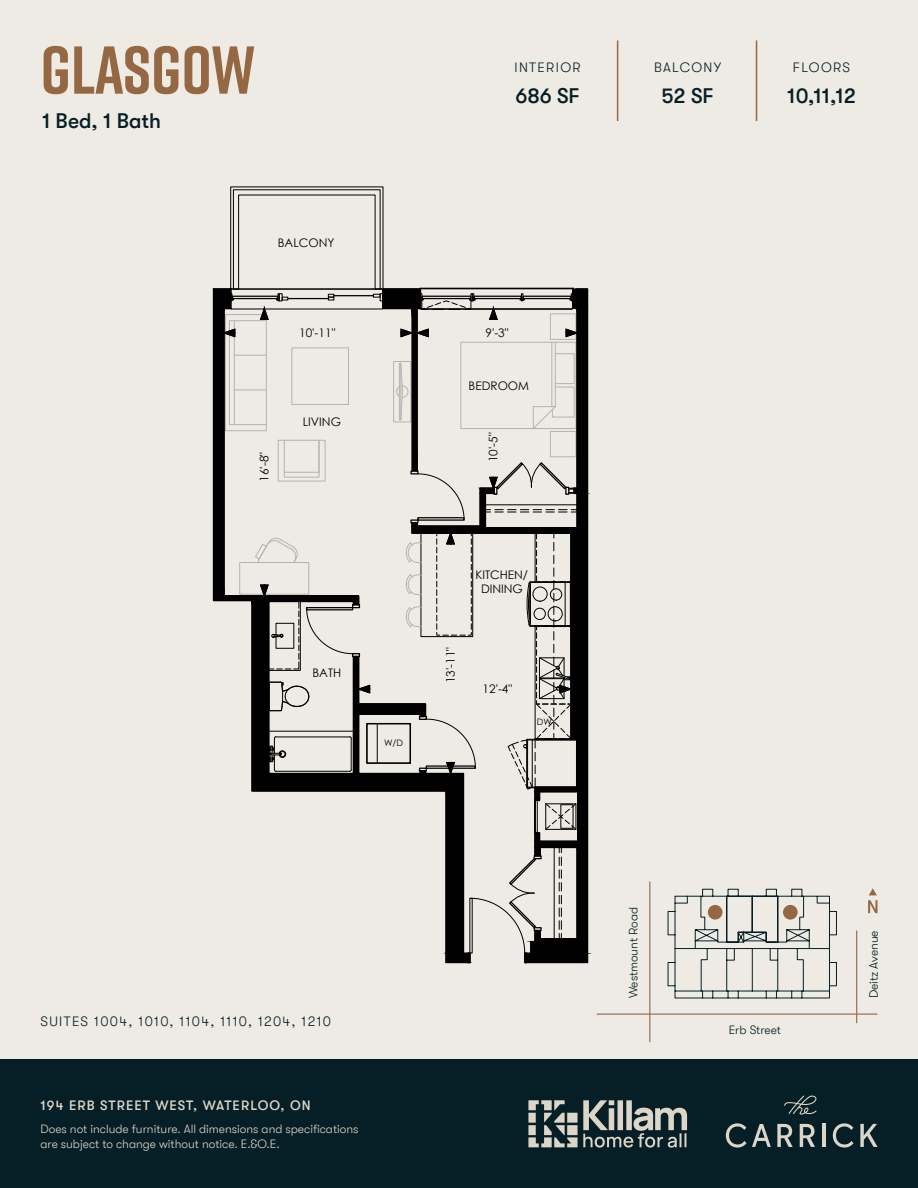
<style>
.page{position:relative;width:918px;height:1188px;background:#edebe3}
.page>*{position:absolute;margin:0;border:0;box-sizing:border-box;transform-origin:0 0}
.Suite_Name_-_45_pt{font:700 67.5px "Rift";color:#956843}
.Unit_Specs_-_14_pt{font:500 21px "GT Walsheim";color:#061e25}
.Unit_Type_-_14pt{font:500 21px "GT Walsheim";color:#061e25}
.Unit_Specs_Titles_-_9_pt{font:300 13.5px "GT Walsheim";letter-spacing:.1em;color:#061e25}
.t1{font:500 13.5px "GT Walsheim";letter-spacing:.08em;color:#dcd6c8}
.t2{font:300 12px/14.4px "GT Walsheim";color:#dcd6c8}
.t3{font:300 12px "GT Walsheim";color:#061e25}
.t4{font:11.85px/14.4px "Century Gothic";color:#000;text-align:center}
.t5{font:8.85px "Century Gothic";color:#000}
</style>
<div class="page">
<div style="left:0;top:1059px;width:918px;height:129px;background:#061e25"></div>
<svg style="left:784px;top:1095px;width:33px;height:20px"></svg>
<svg style="left:726px;top:1123px;width:45px;height:25px"></svg>
<svg style="left:777px;top:1124px;width:16px;height:23px"></svg>
<svg style="left:800px;top:1124px;width:15px;height:23px"></svg>
<hr style="left:822px;top:1124px;width:3px;height:23px;background:#dbd6c7">
<svg style="left:833px;top:1123px;width:21px;height:25px"></svg>
<svg style="left:860px;top:1124px;width:18px;height:23px"></svg>
<svg style="left:528px;top:1100px;width:159px;height:48px"></svg>
<hr style="left:617px;top:41px;width:1px;height:80px;background:#956843">
<hr style="left:756px;top:41px;width:1px;height:80px;background:#956843">
<svg style="left:668px;top:889px;width:169px;height:109px"></svg>
<hr style="left:649px;top:881px;width:1px;height:161px;background:#956843">
<hr style="left:856px;top:930px;width:1px;height:93px;background:#956843">
<hr style="left:597px;top:1014px;width:280px;height:1px;background:#956843">
<svg style="left:868px;top:888px;width:9px;height:25px"></svg>
<svg style="left:213px;top:189px;width:375px;height:774px"></svg>
<div style="left:708px;top:905px;width:14px;height:15px;background:#956843;border-radius:50%"></div>
<div style="left:783px;top:905px;width:15px;height:15px;background:#956843;border-radius:50%"></div>
<p class="Suite_Name_-_45_pt" style="left:40px;top:22px;width:216px">GLASGOW</p>
<p class="Unit_Type_-_14pt" style="left:42px;top:109px;width:121px">1 Bed, 1 Bath</p>
<p class="Unit_Specs_Titles_-_9_pt" style="left:514px;top:59px;width:68px">INTERIOR</p>
<p class="Unit_Specs_Titles_-_9_pt" style="left:654px;top:59px;width:69px">BALCONY</p>
<p class="Unit_Specs_Titles_-_9_pt" style="left:793px;top:59px;width:59px">FLOORS</p>
<p class="Unit_Specs_-_14_pt" style="left:515px;top:84px;width:66px">686 SF</p>
<p class="Unit_Specs_-_14_pt" style="left:662px;top:84px;width:54px">52 SF</p>
<p class="Unit_Specs_-_14_pt" style="left:787px;top:84px;width:70px">10,11,12</p>
<p class="t4" style="left:278px;top:235px;width:58px">BALCONY</p>
<p class="t4" style="left:257px;top:482px;width:31px;rotate:-90deg">16'-8"</p>
<p class="t4" style="left:299px;top:325px;width:38px">10'-11"</p>
<p class="t4" style="left:485px;top:325px;width:25px">9'-3"</p>
<p class="t4" style="left:303px;top:414px;width:40px">LIVING</p>
<p class="t4" style="left:469px;top:378px;width:62px">BEDROOM</p>
<p class="t4" style="left:486px;top:462px;width:31px;rotate:-90deg">10'-5"</p>
<p class="t4" style="left:313px;top:666px;width:30px">BATH</p>
<p class="t5" style="left:384px;top:737px;width:20px">W/D</p>
<p class="t4" style="left:475px;top:567px;width:54px">KITCHEN/<br>DINING</p>
<p class="t4" style="left:443px;top:683px;width:38px;rotate:-90deg">13'-11"</p>
<p class="t4" style="left:483px;top:682px;width:31px">12'-4"</p>
<p class="t5" style="left:537px;top:716px;width:17px">DW</p>
<p class="Unit_Specs_Titles_-_9_pt" style="left:40px;top:1014px;width:292px">SUITES 1004, 1010, 1104, 1110, 1204, 1210</p>
<p class="t1" style="left:40px;top:1098px;width:272px">194 ERB STREET WEST, WATERLOO, ON</p>
<p class="t2" style="left:40px;top:1122px;width:320px">Does not include furniture. All dimensions and specifications are subject to change without notice. E.&amp;O.E.</p>
<p class="t3" style="left:627px;top:998px;width:92px;rotate:-90deg">Westmount Road</p>
<p class="t3" style="left:729px;top:1023px;width:54px">Erb Street</p>
<p class="t3" style="left:867px;top:998px;width:69px;rotate:-90deg">Deitz Avenue</p>
</div>
